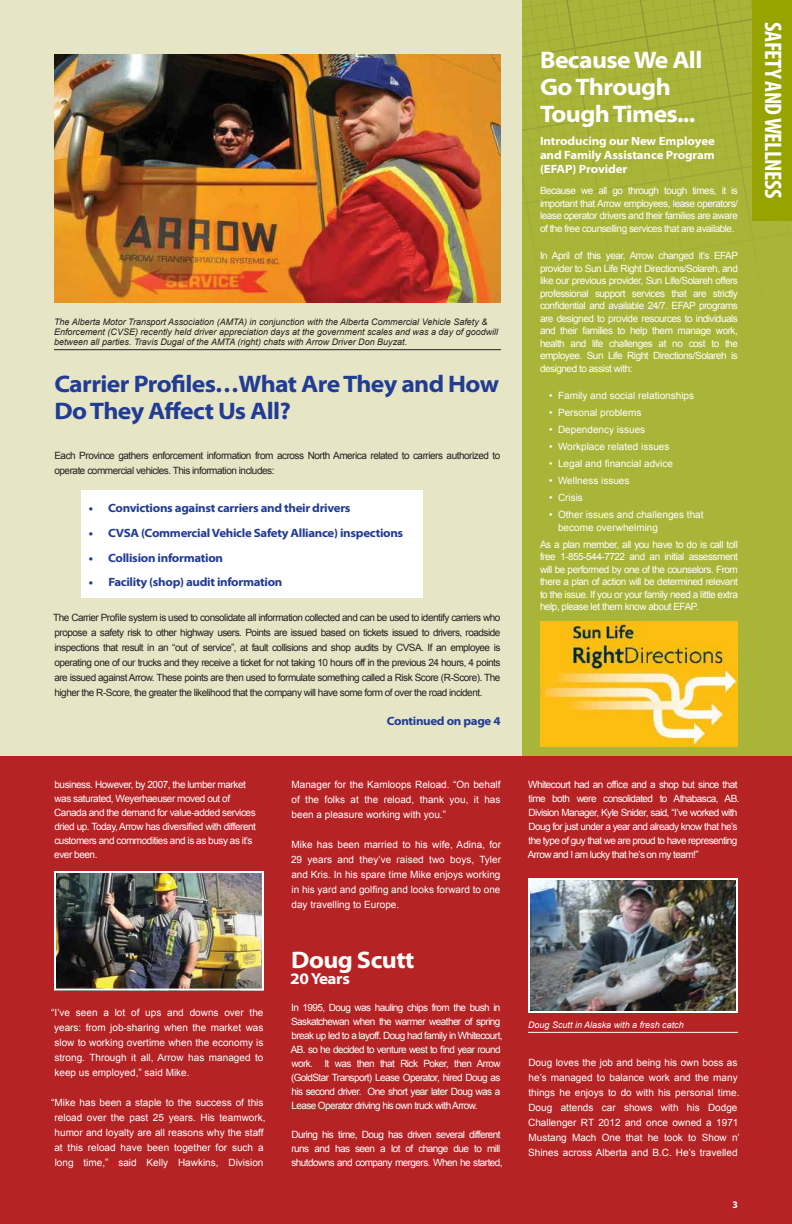
<style>
.page{position:relative;width:792px;height:1224px;background:#fff}
.page>*{position:absolute;margin:0;border:0;box-sizing:border-box;transform-origin:0 0}
.t1{font:700 semi-expanded 24px/27px "Myriad Pro";letter-spacing:-.025em;color:#223c94}
.t2{font:700 semi-expanded 24px/27px "Myriad Pro";letter-spacing:-.025em;color:#fff}
.t3{font:700 condensed 24px "Myriad Pro";letter-spacing:-.025em;color:#fff}
.t4{font:700 semi-expanded 16px "Myriad Pro";letter-spacing:-.025em;color:#fff}
.t5{font:700 semi-expanded 12px "Myriad Pro";letter-spacing:-.025em;color:#223c94}
.t6{font:700 semi-expanded 12px/14px "Myriad Pro";letter-spacing:-.01em;color:#fff;text-align:justify}
.t7{font:10px/14px "Arial";letter-spacing:-.045em;color:#fff;text-align:justify}
.t8{font:10px/15px "Arial";letter-spacing:-.045em;color:#231f20}
.t9{font:10px/15px "Arial";color:#fff}
.t10{font:700 10px "Myriad Pro";color:#fff}
.t11{font:italic 9px/10px "Arial";color:#231f20}
.t12{font:italic 9px "Arial";color:#fff}
</style>
<div class="page">
<div style="left:0;top:0;width:792px;height:776px;background:#e6e6c6"></div>
<div style="left:522px;top:0;width:270px;height:756px;background:#a9b438"></div>
<div style="left:753px;top:0;width:39px;height:221px;background:#96a300"></div>
<div style="left:81px;top:490px;width:342px;height:108px;background:#fff"></div>
<div style="left:0;top:756px;width:792px;height:468px;background:#b62325"></div>
<hr style="left:54px;top:350px;width:447px;height:1px;background:#231f20">
<img style="left:57px;top:874px;width:204px;height:114px">
<div style="left:54px;top:871px;width:210px;height:120px;border:2px solid #fff"></div>
<img style="left:531px;top:881px;width:204px;height:129px">
<div style="left:528px;top:878px;width:210px;height:135px;border:2px solid #fff"></div>
<img style="left:54px;top:54px;width:447px;height:249px">
<img style="left:540px;top:621px;width:198px;height:126px">
<hr style="left:528px;top:1032px;width:210px;height:1px;background:#fff">
<p class="t11" style="left:54px;top:317px;width:446px">The Alberta Motor Transport Association (AMTA) in conjunction with the Alberta Commercial Vehicle Safety &amp;<br>Enforcement (CVSE) recently held driver appreciation days at the government scales and was a day of goodwill between all parties. Travis Dugal of the AMTA (right) chats with Arrow Driver Don Buyzat.</p>
<h1 class="t1" style="left:54px;top:370px;width:446px">Carrier Profiles…What Are They and How<br>Do They Affect Us All?</h1>
<p class="t8" style="left:54px;top:448px;width:448px">Each Province gathers enforcement information from across North America related to carriers authorized to operate commercial vehicles. This information includes:</p>
<p class="t5" style="left:89px;top:501px;width:263px">• Convictions against carriers and their drivers</p>
<p class="t5" style="left:89px;top:526px;width:316px">• CVSA (Commercial Vehicle Safety Alliance) inspections</p>
<p class="t5" style="left:89px;top:551px;width:136px">• Collision information</p>
<p class="t5" style="left:89px;top:576px;width:195px">• Facility (shop) audit information</p>
<p class="t8" style="left:53px;top:610px;width:449px;text-align:justify">The Carrier Profile system is used to consolidate all information collected and can be used to identify carriers who propose a safety risk to other highway users. Points are issued based on tickets issued to drivers, roadside inspections that result in an “out of service”, at fault collisions and shop audits by CVSA. If an employee is operating one of our trucks and they receive a ticket for not taking 10 hours off in the previous 24 hours, 4 points are issued against Arrow. These points are then used to formulate something called a Risk Score (R-Score). The higher the R-Score, the greater the likelihood that the company will have some form of over the road incident.</p>
<p class="t5" style="left:387px;top:714px;width:115px">Continued on page 4</p>
<p class="t7" style="left:54px;top:777px;width:203px;text-align:left">business. However, by 2007, the lumber market was saturated, Weyerhaeuser moved out of Canada and the demand for value-added services dried up. Today, Arrow has diversified with different customers and commodities and is as busy as it’s ever been.</p>
<p class="t7" style="left:51px;top:1005px;width:214px;line-height:15px">“I’ve seen a lot of ups and downs over the years: from job-sharing when the market was slow to working overtime when the economy is strong. Through it all, Arrow has managed to keep us employed,” said Mike.</p>
<p class="t9" style="left:51px;top:1095px;width:216px;text-align:center">“Mike has been a staple to the success of this reload over the past 25 years. His teamwork, humor and loyalty are all reasons why the staff at this reload have been together for such a long time,” said Kelly Hawkins, Division</p>
<p class="t7" style="left:291px;top:777px;width:211px;line-height:15px">Manager for the Kamloops Reload. “On behalf of the folks at the reload, thank you, it has been a pleasure working with you.”</p>
<p class="t7" style="left:291px;top:837px;width:212px;line-height:15px">Mike has been married to his wife, Adina, for 29 years and they’ve raised two boys, Tyler and Kris. In his spare time Mike enjoys working in his yard and golfing and looks forward to one day travelling to Europe.</p>
<h1 class="t2" style="left:291px;top:946px;width:124px">Doug Scutt</h1>
<h2 class="t4" style="left:290px;top:969px;width:61px">20 Years</h2>
<p class="t7" style="left:291px;top:1001px;width:213px;text-align:left">In 1995, Doug was hauling chips from the bush in Saskatchewan when the warmer weather of spring break up led to a layoff. Doug had family in Whitecourt, AB. so he decided to venture west to find year round work. It was then that Rick Poker, then Arrow (GoldStar Transport) Lease Operator, hired Doug as his second driver. One short year later Doug was a Lease Operator driving his own truck with Arrow.</p>
<p class="t7" style="left:291px;top:1128px;width:213px;text-align:left">During his time, Doug has driven several different runs and has seen a lot of change due to mill shutdowns and company mergers. When he started,</p>
<h1 class="t2" style="left:540px;top:46px;width:164px">Because We All<br>Go Through<br>Tough Times...</h1>
<p class="t6" style="left:540px;top:134px;width:176px">Introducing our New Employee and Family Assistance Program (EFAP) Provider</p>
<p class="t7" style="left:540px;top:184px;width:199px;line-height:12.5px">Because we all go through tough times, it is important that Arrow employees, lease operators/ lease operator drivers and their families are aware of the free counselling services that are available.</p>
<p class="t7" style="left:540px;top:249px;width:200px;line-height:12.5px">In April of this year, Arrow changed it’s EFAP provider to Sun Life Right Directions/Solareh, and like our previous provider, Sun Life/Solareh offers professional support services that are strictly confidential and available 24/7. EFAP programs are designed to provide resources to individuals and their families to help them manage work, health and life challenges at no cost to the employee. Sun Life Right Directions/Solareh is designed to assist with:</p>
<p class="t9" style="left:549px;top:388px;width:147px">• Family and social relationships</p>
<p class="t9" style="left:549px;top:405px;width:94px">• Personal problems</p>
<p class="t9" style="left:549px;top:422px;width:98px">• Dependency issues</p>
<p class="t9" style="left:549px;top:439px;width:122px">• Workplace related issues</p>
<p class="t9" style="left:549px;top:456px;width:126px">• Legal and financial advice</p>
<p class="t9" style="left:549px;top:473px;width:82px">• Wellness issues</p>
<p class="t7" style="left:549px;top:491px;width:35px">• Crisis</p>
<p class="t9" style="left:558px;top:508px;width:147px;line-height:12.5px;text-indent:-9px">• Other issues and challenges that become overwhelming</p>
<p class="t7" style="left:540px;top:538px;width:199px;line-height:12.5px">As a plan member, all you have to do is call toll free 1-855-544-7722 and an initial assessment will be performed by one of the counselors. From there a plan of action will be determined relevant to the issue. If you or your family need a little extra help, please let them know about EFAP.</p>
<h1 class="t3" style="left:788px;top:22px;width:177px;rotate:90deg">SAFETY AND WELLNESS</h1>
<p class="t7" style="left:528px;top:777px;width:213px;text-align:left">Whitecourt had an office and a shop but since that time both were consolidated to Athabasca, AB.<br>Division Manager, Kyle Snider, said, “I’ve worked with Doug for just under a year and already know that he’s the type of guy that we are proud to have representing Arrow and I am lucky that he’s on my team!”</p>
<p class="t12" style="left:528px;top:1019px;width:157px">Doug Scutt in Alaska with a fresh catch</p>
<p class="t9" style="left:528px;top:1055px;width:213px">Doug loves the job and being his own boss as he’s managed to balance work and the many things he enjoys to do with his personal time.<br>Doug attends car shows with his Dodge Challenger RT 2012 and once owned a 1971<br>Mustang Mach One that he took to Show n’ Shines across Alberta and B.C. He’s travelled</p>
<p class="t10" style="left:732px;top:1198px;width:7px">3</p>
</div>
